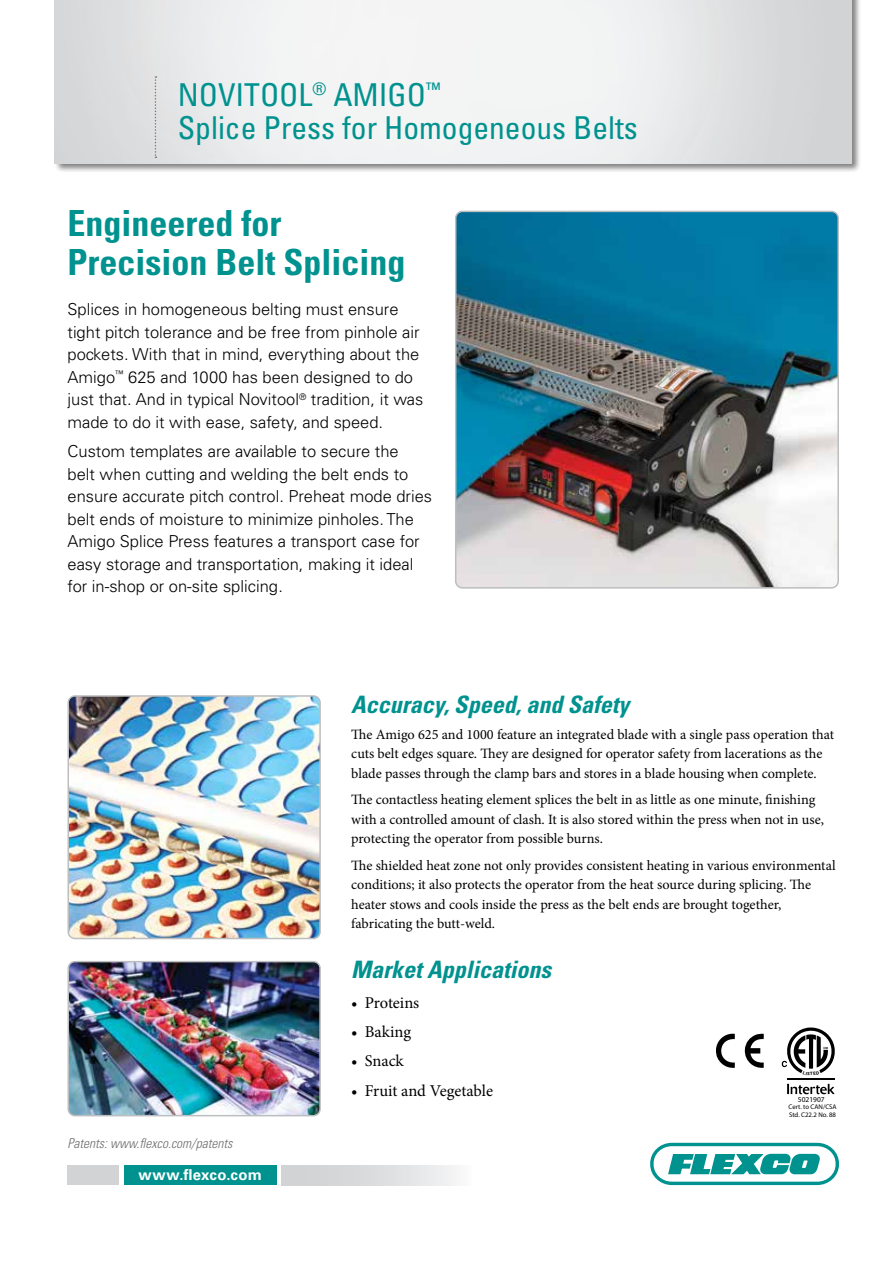
<style>
.page{position:relative;width:893px;height:1263px;background:#fff}
.page>*{position:absolute;margin:0;border:0;box-sizing:border-box;transform-origin:0 0}
.t1{font:700 condensed 36px/39px "Univers LT Std";color:#00928f}
.t2{font:condensed 31.5px/33px "Univers LT Std";color:#00928f}
.t3{font:italic 700 condensed 24px "Univers LT Std";color:#00928f}
.t4{font:300 16.5px/22.5px "Univers LT Std";color:#000}
.t5{font:16.5px "Minion Pro";letter-spacing:-.005em;color:#000}
.t6{font:700 15px "Univers LT Std";letter-spacing:.02em;color:#fff}
.t7{font:14.25px/19.5px "Minion Pro";letter-spacing:-.005em;color:#000}
.t8{font:italic 300 condensed 13.5px "Univers LT Std";color:#6d6e71}
.t9{font:7.5px "Myriad Pro";color:#000}
.t10{font:6.75px/7.5px "Myriad Pro";color:#000}
.t11{font:700 3px "Myriad Pro";color:#000}
</style>
<div class="page">
<div style="left:54px;top:0;width:808px;height:174px;background:#000;opacity:.5"></div>
<img style="left:55px;top:0;width:796px;height:164px">
<div style="left:124px;top:1165px;width:152px;height:20px;background:#00928f"></div>
<div style="left:281px;top:1165px;width:191px;height:20px;background:linear-gradient(to right,#caccce,#f4f4f5)"></div>
<div style="left:68px;top:1165px;width:51px;height:20px;background:#d1d3d4"></div>
<svg style="left:650px;top:1143px;width:189px;height:42px"></svg>
<svg style="left:155px;top:76px;width:1px;height:82px"></svg>
<img style="left:68px;top:696px;width:252px;height:242px">
<div style="left:68px;top:695px;width:253px;height:244px;border:2px solid #bcbec0;border-radius:7px"></div>
<img style="left:68px;top:962px;width:252px;height:154px">
<div style="left:68px;top:961px;width:253px;height:155px;border:2px solid #bcbec0;border-radius:7px"></div>
<img style="left:456px;top:211px;width:382px;height:375px">
<div style="left:455px;top:211px;width:384px;height:378px;border:2px solid #bcbec0;border-radius:7px"></div>
<hr style="left:787px;top:1079px;width:48px;height:1px;background:#000">
<svg style="left:787px;top:1084px;width:48px;height:10px"></svg>
<svg style="left:715px;top:1034px;width:20px;height:34px"></svg>
<svg style="left:744px;top:1034px;width:20px;height:34px"></svg>
<svg style="left:782px;top:1027px;width:53px;height:46px"></svg>
<h2 class="t2" style="left:178px;top:77px;width:462px">NOVITOOL<sup>®</sup> AMIGO<sup>™<br></sup>Splice Press for Homogeneous Belts</h2>
<h1 class="t1" style="left:68px;top:204px;width:340px">Engineered for<br>Precision Belt Splicing</h1>
<p class="t4" style="left:67px;top:298px;width:357px">Splices in homogeneous belting must ensure tight pitch tolerance and be free from pinhole air pockets. With that in mind, everything about the Amigo<sup>™</sup> 625 and 1000 has been designed to do just that. And in typical Novitool<sup>®</sup> tradition, it was made to do it with ease, safety, and speed.</p>
<p class="t4" style="left:67px;top:440px;width:366px">Custom templates are available to secure the<br>belt when cutting and welding the belt ends to ensure accurate pitch control. Preheat mode dries belt ends of moisture to minimize pinholes. The Amigo Splice Press features a transport case for easy storage and transportation, making it ideal for in-shop or on-site splicing.</p>
<h3 class="t3" style="left:351px;top:689px;width:279px">Accuracy, Speed, and Safety</h3>
<p class="t7" style="left:351px;top:725px;width:484px">The Amigo 625 and 1000 feature an integrated blade with a single pass operation that cuts belt edges square. They are designed for operator safety from lacerations as the blade passes through the clamp bars and stores in a blade housing when complete.</p>
<p class="t7" style="left:351px;top:790px;width:474px">The contactless heating element splices the belt in as little as one minute, finishing with a controlled amount of clash. It is also stored within the press when not in use, protecting the operator from possible burns.</p>
<p class="t7" style="left:351px;top:855px;width:486px">The shielded heat zone not only provides consistent heating in various environmental conditions; it also protects the operator from the heat source during splicing. The heater stows and cools inside the press as the belt ends are brought together, fabricating the butt-weld.</p>
<h3 class="t3" style="left:351px;top:955px;width:201px">Market Applications</h3>
<p class="t5" style="left:351px;top:991px;width:70px">• Proteins</p>
<p class="t5" style="left:351px;top:1021px;width:61px">• Baking</p>
<p class="t5" style="left:351px;top:1050px;width:54px">• Snack</p>
<p class="t5" style="left:351px;top:1079px;width:143px">• Fruit and Vegetable</p>
<p class="t11" style="left:823px;top:1046px;width:6px">CM</p>
<p class="t9" style="left:798px;top:1095px;width:28px">5021907</p>
<p class="t8" style="left:68px;top:1135px;width:167px">Patents: www.flexco.com/patents</p>
<p class="t6" style="left:139px;top:1166px;width:125px">www.flexco.com</p>
<p class="t10" style="left:788px;top:1103px;width:50px">Cert. to CAN/CSA<br>Std. C22.2 No. 88</p>
</div>
